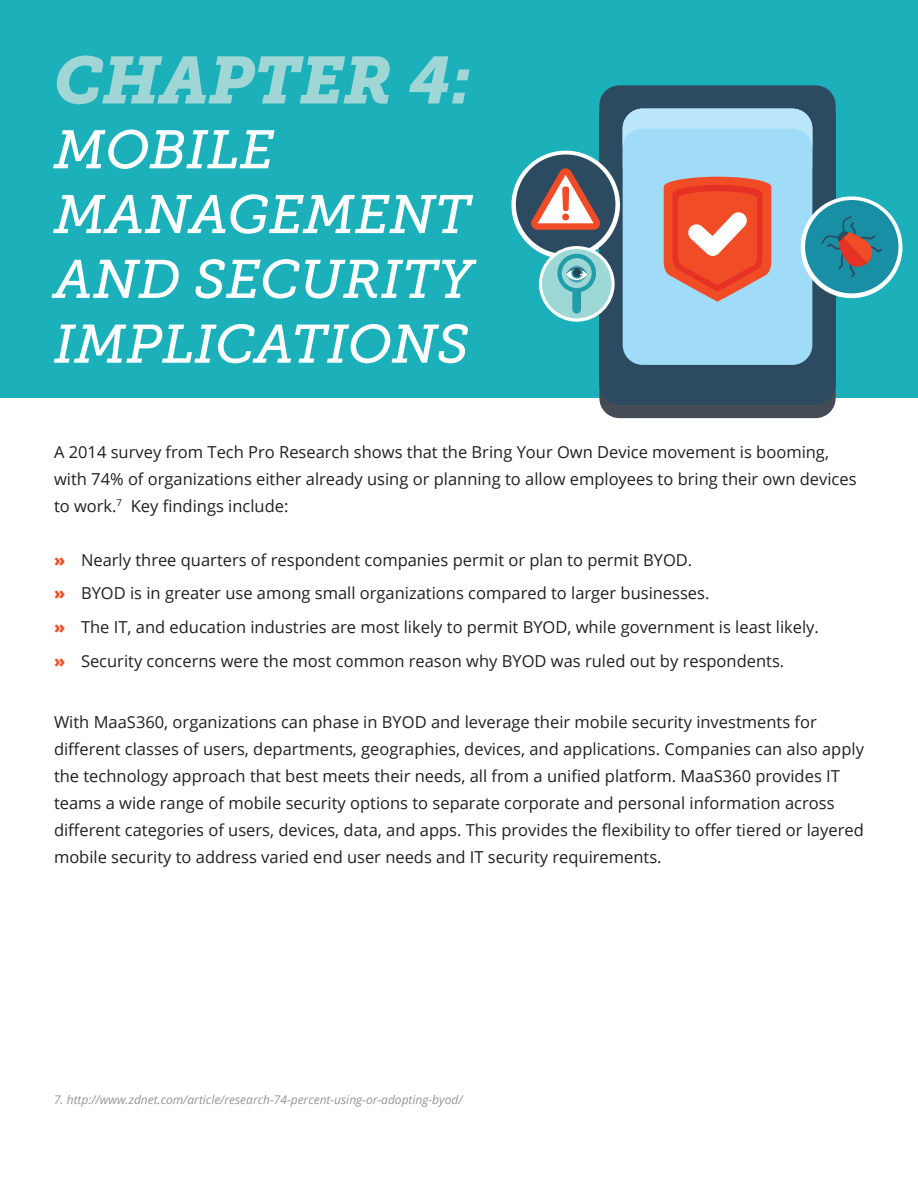
<style>
.page{position:relative;width:918px;height:1188px;background:#fff}
.page>*{position:absolute;margin:0;border:0;box-sizing:border-box;transform-origin:0 0}
.t1{font:italic 66px "Museo Slab 900";color:#a0d7d6}
.t2{font:italic 54px/64.8px "Museo Slab 500";color:#fff}
.t3{font:16.5px/27px "Open Sans";color:#231f20}
.t4{font:italic 12px "Open Sans";color:#939598}
.s1{font-weight:800;color:#f04e27}
</style>
<div class="page">
<div style="left:0;top:0;width:918px;height:397px;background:#1cb1ba"></div>
<div style="left:599px;top:102px;width:237px;height:316px;background:#454b55;border-radius:20px"></div>
<div style="left:599px;top:85px;width:237px;height:310px;background:#2c4b60;border-radius:20px"></div>
<div style="left:599px;top:95px;width:237px;height:310px;background:#2c4b60;border-radius:20px"></div>
<div style="left:623px;top:149px;width:189px;height:216px;background:#a0dcf7"></div>
<svg style="left:623px;top:109px;width:189px;height:40px;background:#abdef5"></svg>
<svg style="left:801px;top:196px;width:101px;height:102px"></svg>
<div style="left:805px;top:200px;width:93px;height:93px;background:#188fa5;border-radius:50%"></div>
<svg style="left:821px;top:216px;width:61px;height:61px"></svg>
<svg style="left:511px;top:151px;width:109px;height:108px"></svg>
<div style="left:516px;top:154px;width:99px;height:100px;background:#2c4b60;border-radius:50%"></div>
<svg style="left:531px;top:168px;width:69px;height:62px"></svg>
<div style="left:562px;top:214px;width:7px;height:7px;background:#f04c27;border-radius:50%"></div>
<svg style="left:539px;top:246px;width:76px;height:76px"></svg>
<div style="left:542px;top:249px;width:69px;height:69px;background:#9ed8d6;border-radius:50%"></div>
<div style="left:572px;top:283px;width:9px;height:31px;background:#229ca8;border-radius:4px"></div>
<div style="left:557px;top:254px;width:39px;height:38px;background:#229ca8;border-radius:50%"></div>
<div style="left:562px;top:258px;width:30px;height:30px;background:#9ed8d6;border-radius:50%"></div>
<svg style="left:566px;top:266px;width:22px;height:17px"></svg>
<svg style="left:561px;top:254px;width:35px;height:26px"></svg>
<svg style="left:664px;top:177px;width:107px;height:125px;background:#e56b54"></svg>
<p class="t1" style="left:54px;top:43px;width:419px">CHAPTER 4:</p>
<p class="t2" style="left:54px;top:118px;width:421px">MOBILE<br>MANAGEMENT<br>AND SECURITY<br>IMPLICATIONS</p>
<p class="t3" style="left:54px;top:438px;width:804px">A 2014 survey from Tech Pro Research shows that the Bring Your Own Device movement is booming, with 74% of organizations either already using or planning to allow employees to bring their own devices to work.<sup>7</sup> Key findings include:</p>
<p class="t3" style="left:54px;top:546px;width:640px"><span class="s1">»</span> Nearly three quarters of respondent companies permit or plan to permit BYOD.</p>
<p class="t3" style="left:54px;top:579px;width:657px"><span class="s1">»</span> BYOD is in greater use among small organizations compared to larger businesses.</p>
<p class="t3" style="left:54px;top:613px;width:766px"><span class="s1">»</span> The IT, and education industries are most likely to permit BYOD, while government is least likely.</p>
<p class="t3" style="left:54px;top:647px;width:732px"><span class="s1">»</span> Security concerns were the most common reason why BYOD was ruled out by respondents.</p>
<p class="t3" style="left:54px;top:708px;width:812px">With MaaS360, organizations can phase in BYOD and leverage their mobile security investments for different classes of users, departments, geographies, devices, and applications. Companies can also apply the technology approach that best meets their needs, all from a unified platform. MaaS360 provides IT teams a wide range of mobile security options to separate corporate and personal information across different categories of users, devices, data, and apps. This provides the flexibility to offer tiered or layered mobile security to address varied end user needs and IT security requirements.</p>
<p class="t4" style="left:54px;top:1092px;width:410px">7. http://www.zdnet.com/article/research-74-percent-using-or-adopting-byod/</p>
</div>
